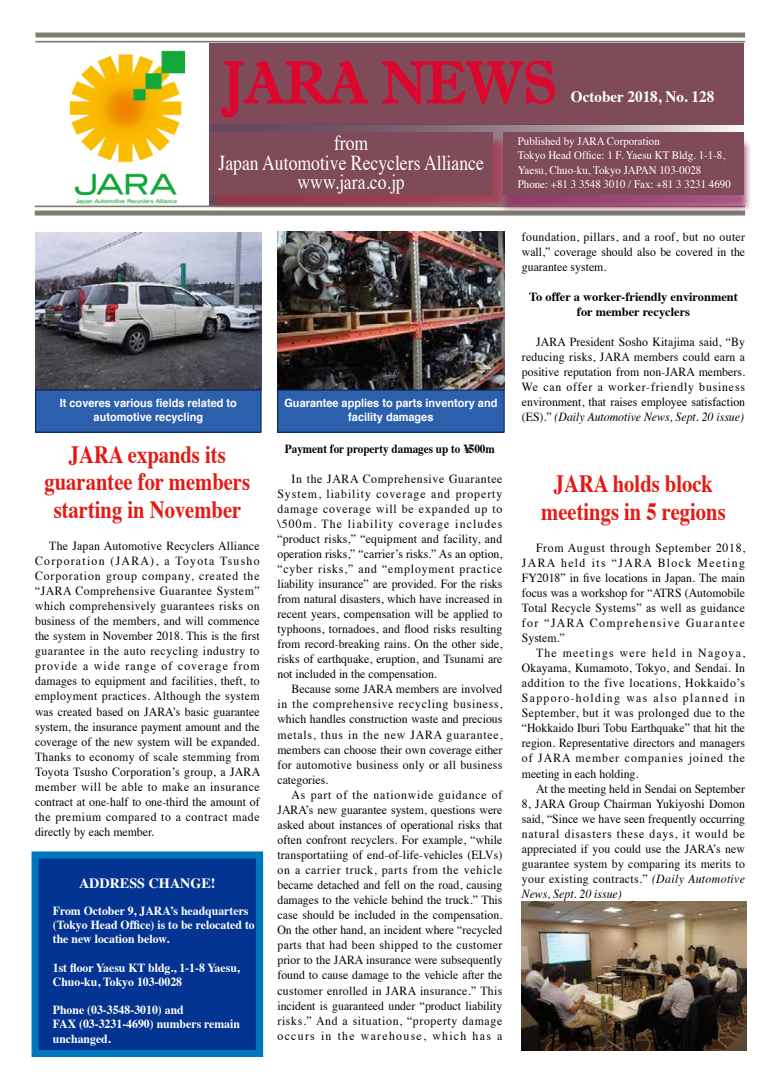
<style>
.page{position:relative;width:780px;height:1088px;background:#fff}
.page>*{position:absolute;margin:0;border:0;box-sizing:border-box;transform-origin:0 0}
.t1{font:58.5px "Imprint MT Shadow";color:#db072f;scale:.95 1}
.t2{font:700 24.75px/27.5px "Times";color:#e51913;text-align:center;scale:.83 1}
.t3{font:21.25px/19.5px "Times";color:#fff;text-align:center;scale:.83 1}
.t4{font:700 16px "Times";color:#fff;scale:.95 1}
.t5{font:700 14.12px "Times";color:#fff}
.t6{font:12.38px/15px "Times";letter-spacing:.015em;color:#000;text-align:justify;scale:.95 1}
.t7{font:700 12.38px/14.1px "Times";color:#fff;scale:.95 1}
.t8{font:700 12.38px/15px "Times";color:#000;text-align:center}
.t9{font:700 12.38px "Times";color:#000;scale:.9 1}
.t10{font:11.5px/14.1px "Times";color:#fff;scale:.95 1}
.t11{font:700 11.5px/14.1px "Helvetica";color:#fff;text-align:center;scale:.95 1}
.s1{font-style:italic}
</style>
<div class="page">
<div style="left:35px;top:33px;width:710px;height:5px;background:#7d7c6e"></div>
<hr style="left:35px;top:41px;width:710px;height:2px;background:#7d7c6e">
<div style="left:209px;top:43px;width:534px;height:82px;background:#7f4b58"></div>
<svg style="left:221px;top:61px;width:148px;height:57px"></svg>
<svg style="left:376px;top:60px;width:180px;height:234px"></svg>
<svg style="left:209px;top:124px;width:535px;height:82px;background:#937985"></svg>
<div style="left:522px;top:230px;width:223px;height:670px;background:#fff"></div>
<hr style="left:35px;top:206px;width:710px;height:1px;background:#7d7c6e">
<div style="left:35px;top:211px;width:710px;height:5px;background:#7d7c6e"></div>
<div style="left:498px;top:137px;width:254px;height:77px;background:#8e225b;opacity:.75"></div>
<div style="left:503px;top:132px;width:241px;height:63px;background:#7f4b58"></div>
<div style="left:211px;top:134px;width:297px;height:77px;background:#aa3046;opacity:.75"></div>
<div style="left:209px;top:133px;width:284px;height:62px;background:#7f4b58"></div>
<img style="left:69px;top:50px;width:116px;height:153px">
<img style="left:35px;top:232px;width:226px;height:158px">
<img style="left:522px;top:902px;width:224px;height:149px">
<div style="left:35px;top:855px;width:224px;height:198px;background:#043491"></div>
<div style="left:32px;top:851px;width:231px;height:206px;border:7px solid #0076bf"></div>
<img style="left:278px;top:232px;width:226px;height:158px">
<div style="left:36px;top:390px;width:225px;height:42px;background:#2c60ad"></div>
<div style="left:35px;top:390px;width:226px;height:42px;border:1px solid #001e4c"></div>
<div style="left:277px;top:390px;width:227px;height:42px;background:#2c60ad"></div>
<div style="left:277px;top:390px;width:227px;height:42px;border:1px solid #001e4c"></div>
<h1 class="t1" style="left:221px;top:48px;width:355px">JARA NEWS</h1>
<p class="t4" style="left:571px;top:81px;width:152px">October 2018, No. 128</p>
<p class="t10" style="left:518px;top:133px;width:226px">Published by JARA Corporation<br>Tokyo Head Office: 1 F. Yaesu KT Bldg. 1-1-8, Yaesu, Chuo-ku, Tokyo JAPAN 103-0028<br>Phone: +81 3 3548 3010 / Fax: +81 3 3231 4690</p>
<h3 class="t3" style="left:218px;top:131px;width:321px">from<br>Japan Automotive Recyclers Alliance www.jara.co.jp</h3>
<p class="t11" style="left:60px;top:396px;width:188px">It coveres various fields related to automotive recycling</p>
<p class="t11" style="left:284px;top:396px;width:225px">Guarantee applies to parts inventory and facility damages</p>
<h2 class="t2" style="left:45px;top:438px;width:249px">JARA expands its guarantee for members starting in November</h2>
<p class="t6" style="left:35px;top:537px;width:238px;text-indent:14px">The Japan Automotive Recyclers Alliance Corporation (JARA), a Toyota Tsusho Corporation group company, created the “JARA Comprehensive Guarantee System” which comprehensively guarantees risks on business of the members, and will commence the system in November 2018. This is the first guarantee in the auto recycling industry to provide a wide range of coverage from damages to equipment and facilities, theft, to employment practices. Although the system was created based on JARA’s basic guarantee system, the insurance payment amount and the coverage of the new system will be expanded.<br>Thanks to economy of scale stemming from Toyota Tsusho Corporation’s group, a JARA member will be able to make an insurance contract at one-half to one-third the amount of the premium compared to a contract made directly by each member.</p>
<p class="t5" style="left:79px;top:870px;width:138px">Address Change!</p>
<p class="t7" style="left:53px;top:902px;width:214px">From October 9, JARA’s headquarters (Tokyo Head Office) is to be relocated to the new location below.</p>
<p class="t7" style="left:53px;top:959px;width:198px">1st floor Yaesu KT bldg., 1-1-8 Yaesu,<br>Chuo-ku, Tokyo 103-0028</p>
<p class="t7" style="left:53px;top:1001px;width:198px">Phone (03-3548-3010) and<br>FAX (03-3231-4690) numbers remain unchanged.</p>
<p class="t9" style="left:285px;top:436px;width:235px">Payment for property damages up to ¥500m</p>
<p class="t6" style="left:277px;top:470px;width:238px;text-indent:14px">In the JARA Comprehensive Guarantee System, liability coverage and property damage coverage will be expanded up to \500m. The liability coverage includes “product risks,” “equipment and facility, and operation risks,” “carrier’s risks.” As an option, “cyber risks,” and “employment practice liability insurance” are provided. For the risks from natural disasters, which have increased in recent years, compensation will be applied to typhoons, tornadoes, and flood risks resulting from record-breaking rains. On the other side, risks of earthquake, eruption, and Tsunami are not included in the compensation.</p>
<p class="t6" style="left:277px;top:681px;width:238px;text-indent:14px">Because some JARA members are involved in the comprehensive recycling business, which handles construction waste and precious metals, thus in the new JARA guarantee, members can choose their own coverage either for automotive business only or all business categories.</p>
<p class="t6" style="left:277px;top:786px;width:238px;text-indent:14px">As part of the nationwide guidance of JARA’s new guarantee system, questions were asked about instances of operational risks that often confront recyclers. For example, “while transportatiing of end-of-life-vehicles (ELVs) on a carrier truck, parts from the vehicle became detached and fell on the road, causing damages to the vehicle behind the truck.” This case should be included in the compensation.<br>On the other hand, an incident where “recycled parts that had been shipped to the customer prior to the JARA insurance were subsequently found to cause damage to the vehicle after the customer enrolled in JARA insurance.” This incident is guaranteed under “product liability risks.” And a situation, “property damage occurs in the warehouse, which has a</p>
<p class="t6" style="left:522px;top:228px;width:236px">foundation, pillars, and a roof, but no outer wall,” coverage should also be covered in the guarantee system.</p>
<p class="t8" style="left:529px;top:288px;width:210px">To offer a worker-friendly environment for member recyclers</p>
<p class="t6" style="left:522px;top:333px;width:236px;text-indent:14px">JARA President Sosho Kitajima said, “By reducing risks, JARA members could earn a positive reputation from non-JARA members.<br>We can offer a worker-friendly business environment, that raises employee satisfaction (ES).” <span class="s1">(Daily Automotive News, Sept. 20 issue)</span></p>
<h2 class="t2" style="left:541px;top:467px;width:224px">JARA holds block meetings in 5 regions</h2>
<p class="t6" style="left:522px;top:539px;width:236px;text-indent:14px">From August through September 2018, JARA held its “JARA Block Meeting FY2018” in five locations in Japan. The main focus was a workshop for “ATRS (Automobile Total Recycle Systems” as well as guidance for “JARA Comprehensive Guarantee System.”</p>
<p class="t6" style="left:522px;top:644px;width:236px;text-indent:14px">The meetings were held in Nagoya, Okayama, Kumamoto, Tokyo, and Sendai. In addition to the five locations, Hokkaido’s Sapporo-holding was also planned in September, but it was prolonged due to the “Hokkaido Iburi Tobu Earthquake” that hit the region. Representative directors and managers of JARA member companies joined the meeting in each holding.</p>
<p class="t6" style="left:522px;top:780px;width:236px;text-indent:14px">At the meeting held in Sendai on September 8, JARA Group Chairman Yukiyoshi Domon said, “Since we have seen frequently occurring natural disasters these days, it would be appreciated if you could use the JARA’s new guarantee system by comparing its merits to your existing contracts.” <span class="s1">(Daily Automotive News, Sept. 20 issue)</span></p>
</div>
